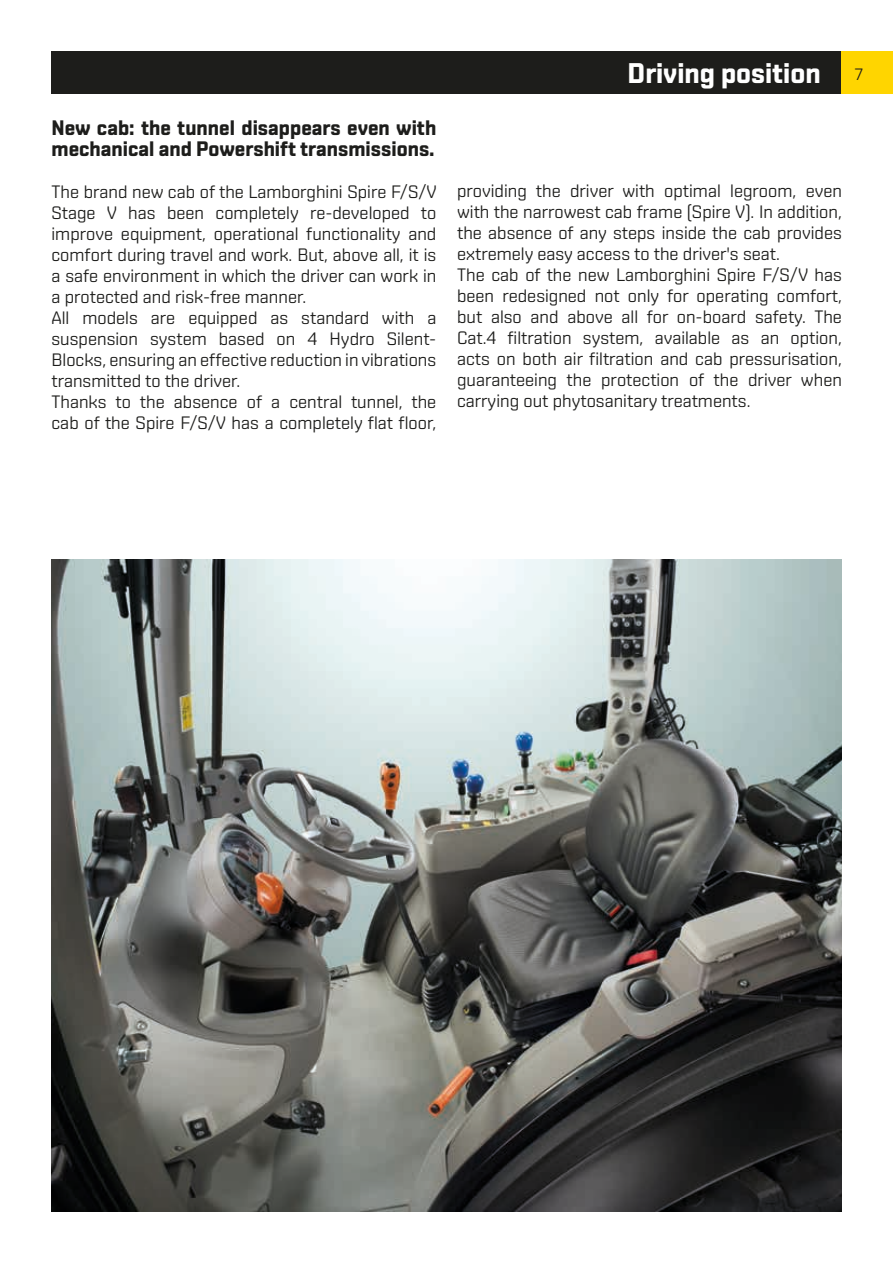
<style>
.page{position:relative;width:893px;height:1263px;background:#fff}
.page>*{position:absolute;margin:0;border:0;box-sizing:border-box;transform-origin:0 0}
.t1{font:700 28.5px "Shentox W04";color:#fff}
.t2{font:700 21px/21px "Shentox W04";color:#1d1d1b}
.t3{font:18px/21px "Shentox W04";color:#1d1d1b}
.s1{font-weight:400;font-size:16.5px;color:#1d1d1b}
</style>
<div class="page">
<div style="left:51px;top:51px;width:791px;height:43px;background:#1d1d1b"></div>
<div style="left:842px;top:51px;width:51px;height:43px;background:#ffd500"></div>
<img style="left:51px;top:559px;width:791px;height:653px">
<h1 class="t1" style="left:628px;top:56px;width:237px">Driving position <span class="s1">7</span></h1>
<p class="t2" style="left:52px;top:117px;width:386px">New cab: the tunnel disappears even with mechanical and Powershift transmissions.</p>
<p class="t3" style="left:52px;top:180px;width:387px">The brand new cab of the Lamborghini Spire F/S/V Stage V has been completely re-developed to improve equipment, operational functionality and comfort during travel and work. But, above all, it is a safe environment in which the driver can work in a protected and risk-free manner.<br>All models are equipped as standard with a suspension system based on 4 Hydro Silent-Blocks, ensuring an effective reduction in vibrations transmitted to the driver.<br>Thanks to the absence of a central tunnel, the cab of the Spire F/S/V has a completely flat floor,</p>
<p class="t3" style="left:457px;top:179px;width:386px">providing the driver with optimal legroom, even with the narrowest cab frame (Spire V). In addition, the absence of any steps inside the cab provides extremely easy access to the driver's seat.<br>The cab of the new Lamborghini Spire F/S/V has been redesigned not only for operating comfort, but also and above all for on-board safety. The Cat.4 filtration system, available as an option, acts on both air filtration and cab pressurisation, guaranteeing the protection of the driver when carrying out phytosanitary treatments.</p>
</div>
